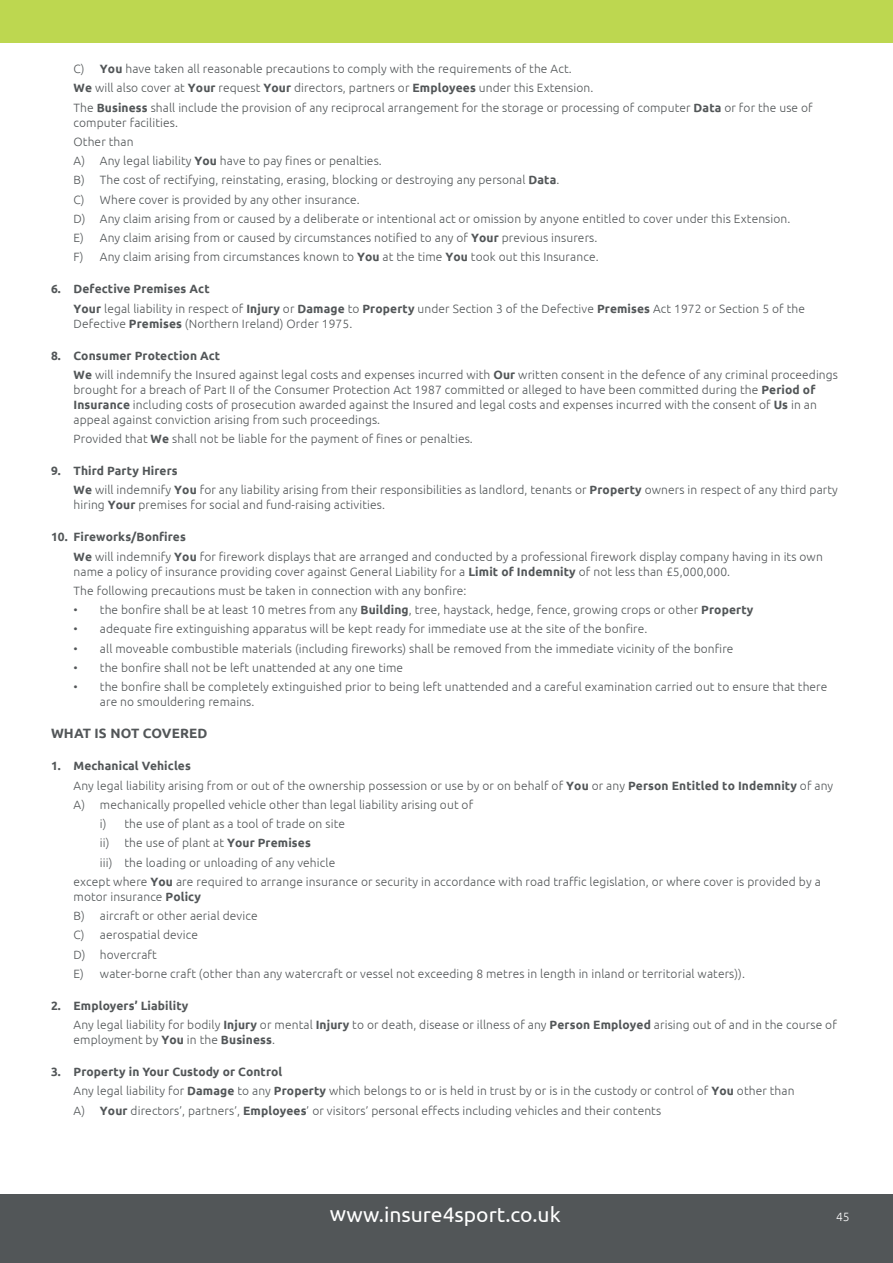
<style>
.page{position:relative;width:893px;height:1263px;background:#fff}
.page>*{position:absolute;margin:0;border:0;box-sizing:border-box;transform-origin:0 0}
.t1{font:21px "Ubuntu";letter-spacing:-.005em;color:#fff}
.t2{font:700 13.5px "Ubuntu";letter-spacing:.01em;color:#525658}
.t3{font:300 12px/19.2px "Ubuntu";letter-spacing:.01em;color:#525658}
.t4{font:700 12px "Ubuntu";letter-spacing:.01em;color:#525658}
.t5{font:300 12px "Ubuntu";color:#fff}
.s1{font-weight:700}
</style>
<div class="page">
<div style="left:0;top:1194px;width:893px;height:69px;background:#525658"></div>
<div style="left:0;top:0;width:893px;height:43px;background:#bdd750"></div>
<p class="t3" style="left:74px;top:59px;width:741px">C) <span class="s1">You</span> have taken all reasonable precautions to comply with the requirements of the Act.<br><span class="s1">We</span> will also cover at <span class="s1">Your</span> request <span class="s1">Your</span> directors, partners or <span class="s1">Employees</span> under this Extension.<br>The <span class="s1">Business</span> shall include the provision of any reciprocal arrangement for the storage or processing of computer <span class="s1">Data</span> or for the use of</p>
<p class="t3" style="left:74px;top:112px;width:718px">computer facilities.<br>Other than<br>A) Any legal liability <span class="s1">You</span> have to pay fines or penalties.<br>B) The cost of rectifying, reinstating, erasing, blocking or destroying any personal <span class="s1">Data</span>.<br>C) Where cover is provided by any other insurance.<br>D) Any claim arising from or caused by a deliberate or intentional act or omission by anyone entitled to cover under this Extension.<br>E) Any claim arising from or caused by circumstances notified to any of <span class="s1">Your</span> previous insurers.<br>F) Any claim arising from circumstances known to <span class="s1">You</span> at the time <span class="s1">You</span> took out this Insurance.</p>
<p class="t3" style="left:74px;top:279px;width:733px;text-indent:-22px"><span class="s1">6. Defective Premises Act<br>Your</span> legal liability in respect of <span class="s1">Injury</span> or <span class="s1">Damage</span> to <span class="s1">Property</span> under Section 3 of the Defective <span class="s1">Premises</span> Act 1972 or Section 5 of the</p>
<p class="t3" style="left:74px;top:313px;width:280px">Defective <span class="s1">Premises</span> (Northern Ireland) Order 1975.</p>
<p class="t3" style="left:74px;top:345px;width:766px;text-indent:-22px"><span class="s1">8. Consumer Protection Act<br>We</span> will indemnify the Insured against legal costs and expenses incurred with <span class="s1">Our</span> written consent in the defence of any criminal proceedings</p>
<p class="t3" style="left:74px;top:382px;width:745px;line-height:15px">brought for a breach of Part II of the Consumer Protection Act 1987 committed or alleged to have been committed during the <span class="s1">Period of<br>Insurance</span> including costs of prosecution awarded against the Insured and legal costs and expenses incurred with the consent of <span class="s1">Us</span> in an appeal against conviction arising from such proceedings.</p>
<p class="t3" style="left:74px;top:429px;width:401px">Provided that <span class="s1">We</span> shall not be liable for the payment of fines or penalties.</p>
<p class="t3" style="left:74px;top:461px;width:766px;text-indent:-22px"><span class="s1">9. Third Party Hirers<br>We</span> will indemnify <span class="s1">You</span> for any liability arising from their responsibilities as landlord, tenants or <span class="s1">Property</span> owners in respect of any third party</p>
<p class="t3" style="left:74px;top:495px;width:313px">hiring <span class="s1">Your</span> premises for social and fund-raising activities.</p>
<p class="t3" style="left:74px;top:527px;width:751px;text-indent:-22px"><span class="s1">10. Fireworks/Bonfires<br>We</span> will indemnify <span class="s1">You</span> for firework displays that are arranged and conducted by a professional firework display company having in its own</p>
<p class="t3" style="left:74px;top:561px;width:658px">name a policy of insurance providing cover against General Liability for a <span class="s1">Limit of Indemnity</span> of not less than £5,000,000.<br>The following precautions must be taken in connection with any bonfire:</p>
<p class="t3" style="left:74px;top:600px;width:681px">• the bonfire shall be at least 10 metres from any <span class="s1">Building</span>, tree, haystack, hedge, fence, growing crops or other <span class="s1">Property</span></p>
<p class="t3" style="left:74px;top:619px;width:575px">• adequate fire extinguishing apparatus will be kept ready for immediate use at the site of the bonfire.</p>
<p class="t3" style="left:74px;top:638px;width:661px">• all moveable combustible materials (including fireworks) shall be removed from the immediate vicinity of the bonfire</p>
<p class="t3" style="left:74px;top:658px;width:331px">• the bonfire shall not be left unattended at any one time</p>
<p class="t3" style="left:100px;top:679px;width:729px;line-height:15px;text-indent:-26px">• the bonfire shall be completely extinguished prior to being left unattended and a careful examination carried out to ensure that there are no smouldering remains.</p>
<p class="t2" style="left:51px;top:725px;width:158px">WHAT IS NOT COVERED</p>
<p class="t4" style="left:51px;top:759px;width:141px">1. Mechanical Vehicles</p>
<p class="t3" style="left:74px;top:775px;width:761px">Any legal liability arising from or out of the ownership possession or use by or on behalf of <span class="s1">You</span> or any <span class="s1">Person Entitled to Indemnity</span> of any</p>
<p class="t3" style="left:74px;top:795px;width:401px">A) mechanically propelled vehicle other than legal liability arising out of</p>
<p class="t3" style="left:100px;top:814px;width:247px">i) the use of plant as a tool of trade on site</p>
<p class="t3" style="left:100px;top:833px;width:212px">ii) the use of plant at <span class="s1">Your Premises</span></p>
<p class="t3" style="left:100px;top:852px;width:237px">iii) the loading or unloading of any vehicle</p>
<p class="t3" style="left:74px;top:871px;width:749px">except where <span class="s1">You</span> are required to arrange insurance or security in accordance with road traffic legislation, or where cover is provided by a</p>
<p class="t3" style="left:74px;top:886px;width:673px">motor insurance <span class="s1">Policy<br></span>B) aircraft or other aerial device<br>C) aerospatial device<br>D) hovercraft<br>E) water-borne craft (other than any watercraft or vessel not exceeding 8 metres in length in inland or territorial waters)).</p>
<p class="t3" style="left:74px;top:995px;width:765px;text-indent:-22px"><span class="s1">2. Employers’ Liability<br></span>Any legal liability for bodily <span class="s1">Injury</span> or mental <span class="s1">Injury</span> to or death, disease or illness of any <span class="s1">Person Employed</span> arising out of and in the course of</p>
<p class="t3" style="left:74px;top:1030px;width:203px">employment by <span class="s1">You</span> in the <span class="s1">Business</span>.</p>
<p class="t3" style="left:74px;top:1062px;width:723px;text-indent:-22px"><span class="s1">3. Property in Your Custody or Control<br></span>Any legal liability for <span class="s1">Damage</span> to any <span class="s1">Property</span> which belongs to or is held in trust by or is in the custody or control of <span class="s1">You</span> other than<br>A) <span class="s1">Your</span> directors’, partners’, <span class="s1">Employees</span>’ or visitors’ personal effects including vehicles and their contents</p>
<h1 class="t1" style="left:330px;top:1202px;width:232px">www.insure4sport.co.uk</h1>
<p class="t5" style="left:836px;top:1210px;width:15px">45</p>
</div>
